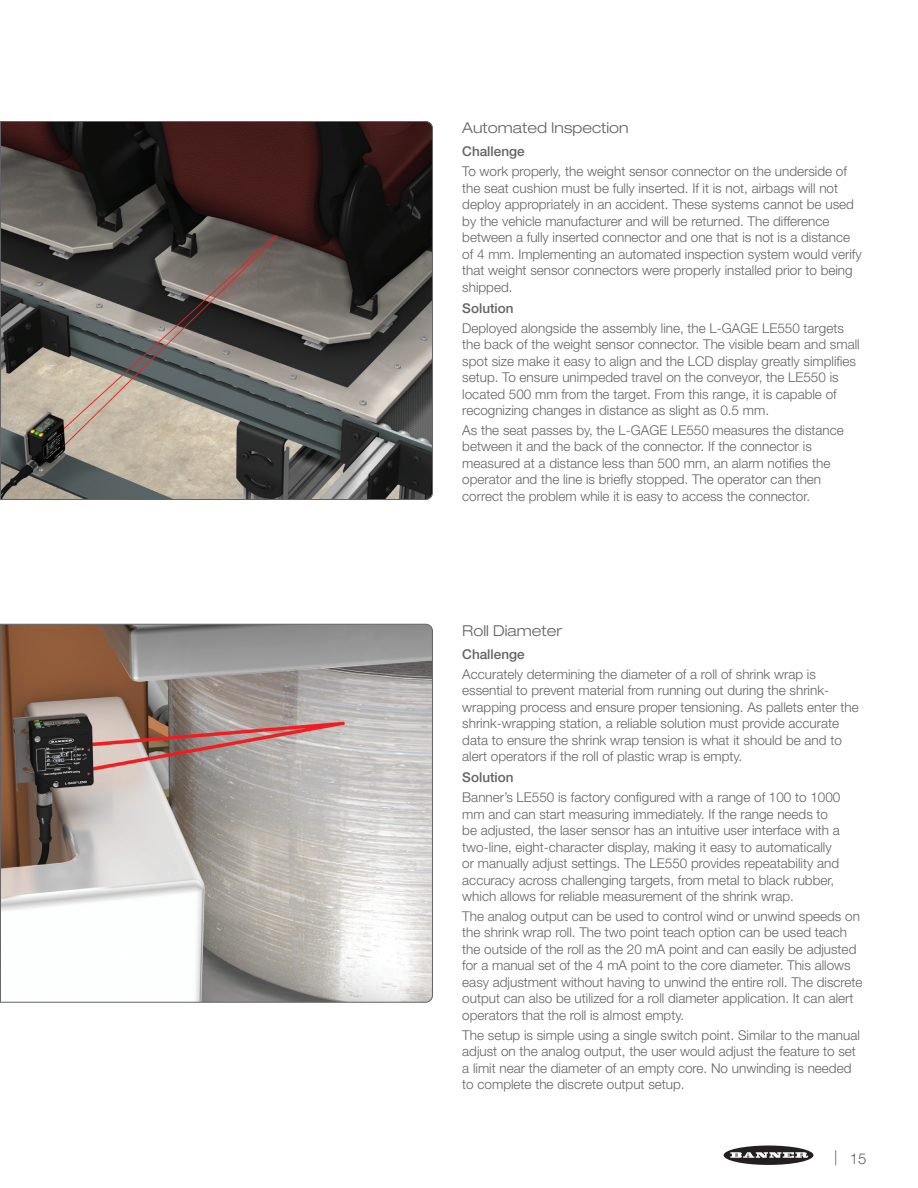
<style>
.page{position:relative;width:918px;height:1188px;background:#fff}
.page>*{position:absolute;margin:0;border:0;box-sizing:border-box;transform-origin:0 0}
.t1{font:300 expanded 15px "Helvetica Neue LT Pro";color:#636366}
.t2{font:300 15px "Helvetica Neue LT Pro";color:#636366}
.t3{font:300 13.5px/16.5px "Helvetica Neue LT Pro";color:#636366}
.t4{font:500 13.5px "Helvetica Neue LT Pro";color:#636366}
</style>
<div class="page">
<div style="left:724px;top:1146px;width:89px;height:19px;background:#231f20;border-radius:50%"></div>
<svg style="left:730px;top:1152px;width:78px;height:6px"></svg>
<svg style="left:0;top:121px;width:433px;height:379px;background:#5b5450"></svg>
<svg style="left:0;top:624px;width:433px;height:379px"></svg>
<p class="t1" style="left:462px;top:119px;width:168px">Automated Inspection</p>
<p class="t4" style="left:462px;top:144px;width:64px">Challenge</p>
<p class="t3" style="left:462px;top:163px;width:401px">To work properly, the weight sensor connector on the underside of the seat cushion must be fully inserted. If it is not, airbags will not deploy appropriately in an accident. These systems cannot be used by the vehicle manufacturer and will be returned. The difference between a fully inserted connector and one that is not is a distance of 4 mm. Implementing an automated inspection system would verify that weight sensor connectors were properly installed prior to being shipped.</p>
<p class="t4" style="left:462px;top:300px;width:53px">Solution</p>
<p class="t3" style="left:462px;top:319px;width:399px">Deployed alongside the assembly line, the L-GAGE LE550 targets the back of the weight sensor connector. The visible beam and small spot size make it easy to align and the LCD display greatly simplifies setup. To ensure unimpeded travel on the conveyor, the LE550 is located 500 mm from the target. From this range, it is capable of recognizing changes in distance as slight as 0.5 mm.</p>
<p class="t3" style="left:462px;top:421px;width:383px">As the seat passes by, the L-GAGE LE550 measures the distance between it and the back of the connector. If the connector is measured at a distance less than 500 mm, an alarm notifies the operator and the line is briefly stopped. The operator can then correct the problem while it is easy to access the connector.</p>
<p class="t1" style="left:462px;top:621px;width:101px">Roll Diameter</p>
<p class="t4" style="left:462px;top:646px;width:64px">Challenge</p>
<p class="t3" style="left:462px;top:665px;width:398px">Accurately determining the diameter of a roll of shrink wrap is essential to prevent material from running out during the shrink&shy;wrapping process and ensure proper tensioning. As pallets enter the shrink-wrapping station, a reliable solution must provide accurate data to ensure the shrink wrap tension is what it should be and to alert operators if the roll of plastic wrap is empty.</p>
<p class="t4" style="left:462px;top:770px;width:53px">Solution</p>
<p class="t3" style="left:462px;top:789px;width:380px">Banner’s LE550 is factory configured with a range of 100 to 1000 mm and can start measuring immediately. If the range needs to be adjusted, the laser sensor has an intuitive user interface with a two-line, eight-character display, making it easy to automatically or manually adjust settings. The LE550 provides repeatability and accuracy across challenging targets, from metal to black rubber, which allows for reliable measurement of the shrink wrap.</p>
<p class="t3" style="left:462px;top:908px;width:402px">The analog output can be used to control wind or unwind speeds on the shrink wrap roll. The two point teach option can be used teach the outside of the roll as the 20 mA point and can easily be adjusted for a manual set of the 4 mA point to the core diameter. This allows easy adjustment without having to unwind the entire roll. The discrete output can also be utilized for a roll diameter application. It can alert operators that the roll is almost empty.</p>
<p class="t3" style="left:462px;top:1026px;width:399px">The setup is simple using a single switch point. Similar to the manual adjust on the analog output, the user would adjust the feature to set a limit near the diameter of an empty core. No unwinding is needed to complete the discrete output setup.</p>
<p class="t2" style="left:834px;top:1149px;width:34px">| 15</p>
</div>
